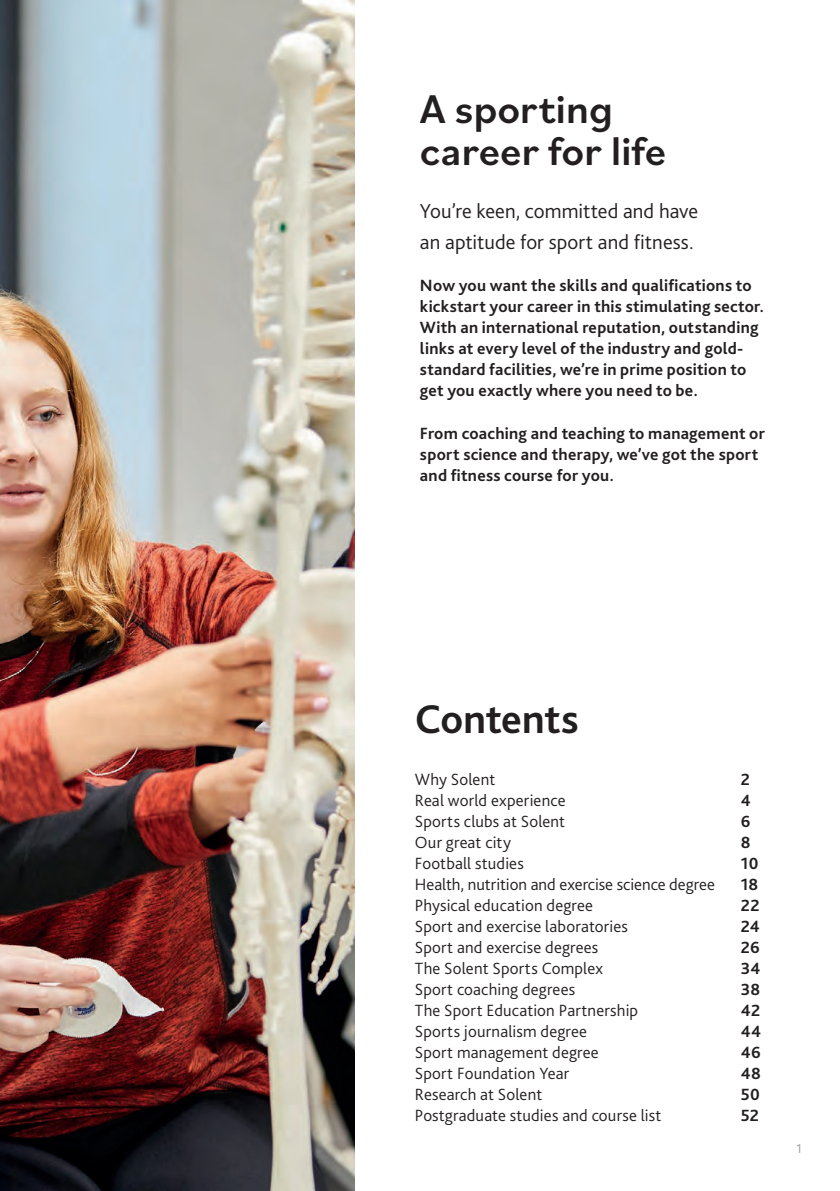
<style>
.page{position:relative;width:840px;height:1191px;background:#fff}
.page>*{position:absolute;margin:0;border:0;box-sizing:border-box;transform-origin:0 0}
.t1{font:500 42px/42px "Bilo";letter-spacing:-.005em;color:#231f20}
.t2{font:700 42px "Bliss";letter-spacing:-.005em;color:#231f20}
.t3{font:300 21px/31.6px "Bliss";letter-spacing:.005em;color:#231f20}
.t4{font:300 17px "Bliss";letter-spacing:.01em;color:#231f20}
.t5{font:700 17px/21px "Bliss";letter-spacing:.015em;color:#231f20}
.t6{font:300 13px "Bliss";color:#939598}
</style>
<div class="page">
<img style="left:0;top:0;width:354px;height:1191px">
<h1 class="t1" style="left:420px;top:87px;width:248px">A sporting career for life</h1>
<p class="t3" style="left:420px;top:195px;width:279px">You’re keen, committed and have an aptitude for sport and fitness.</p>
<p class="t5" style="left:420px;top:275px;width:345px">Now you want the skills and qualifications to kickstart your career in this stimulating sector.<br>With an international reputation, outstanding links at every level of the industry and gold&shy;standard facilities, we’re in prime position to get you exactly where you need to be.</p>
<p class="t5" style="left:420px;top:422px;width:346px">From coaching and teaching to management or sport science and therapy, we’ve got the sport and fitness course for you.</p>
<h1 class="t2" style="left:414px;top:692px;width:165px">Contents</h1>
<p class="t4" style="left:414px;top:769px;width:82px">Why Solent</p>
<p class="t5" style="left:740px;top:769px;width:11px">2</p>
<p class="t4" style="left:414px;top:790px;width:152px">Real world experience</p>
<p class="t5" style="left:740px;top:790px;width:11px">4</p>
<p class="t4" style="left:414px;top:811px;width:152px">Sports clubs at Solent</p>
<p class="t5" style="left:740px;top:811px;width:11px">6</p>
<p class="t4" style="left:414px;top:832px;width:98px">Our great city</p>
<p class="t5" style="left:740px;top:832px;width:11px">8</p>
<p class="t4" style="left:414px;top:853px;width:110px">Football studies</p>
<p class="t5" style="left:740px;top:853px;width:19px">10</p>
<p class="t4" style="left:414px;top:874px;width:301px">Health, nutrition and exercise science degree</p>
<p class="t5" style="left:740px;top:874px;width:19px">18</p>
<p class="t4" style="left:414px;top:895px;width:180px">Physical education degree</p>
<p class="t5" style="left:740px;top:895px;width:20px">22</p>
<p class="t4" style="left:414px;top:916px;width:215px">Sport and exercise laboratories</p>
<p class="t5" style="left:740px;top:916px;width:21px">24</p>
<p class="t4" style="left:414px;top:937px;width:185px">Sport and exercise degrees</p>
<p class="t5" style="left:740px;top:937px;width:20px">26</p>
<p class="t4" style="left:414px;top:958px;width:190px">The Solent Sports Complex</p>
<p class="t5" style="left:740px;top:958px;width:21px">34</p>
<p class="t4" style="left:414px;top:979px;width:162px">Sport coaching degrees</p>
<p class="t5" style="left:740px;top:979px;width:21px">38</p>
<p class="t4" style="left:414px;top:1000px;width:225px">The Sport Education Partnership</p>
<p class="t5" style="left:740px;top:1000px;width:21px">42</p>
<p class="t4" style="left:414px;top:1021px;width:174px">Sports journalism degree</p>
<p class="t5" style="left:740px;top:1021px;width:22px">44</p>
<p class="t4" style="left:414px;top:1042px;width:185px">Sport management degree</p>
<p class="t5" style="left:740px;top:1042px;width:21px">46</p>
<p class="t4" style="left:414px;top:1063px;width:156px">Sport Foundation Year</p>
<p class="t5" style="left:740px;top:1063px;width:22px">48</p>
<p class="t4" style="left:414px;top:1084px;width:129px">Research at Solent</p>
<p class="t5" style="left:740px;top:1084px;width:21px">50</p>
<p class="t4" style="left:414px;top:1105px;width:248px">Postgraduate studies and course list</p>
<p class="t5" style="left:740px;top:1105px;width:20px">52</p>
<p class="t6" style="left:796px;top:1140px;width:7px">1</p>
</div>
